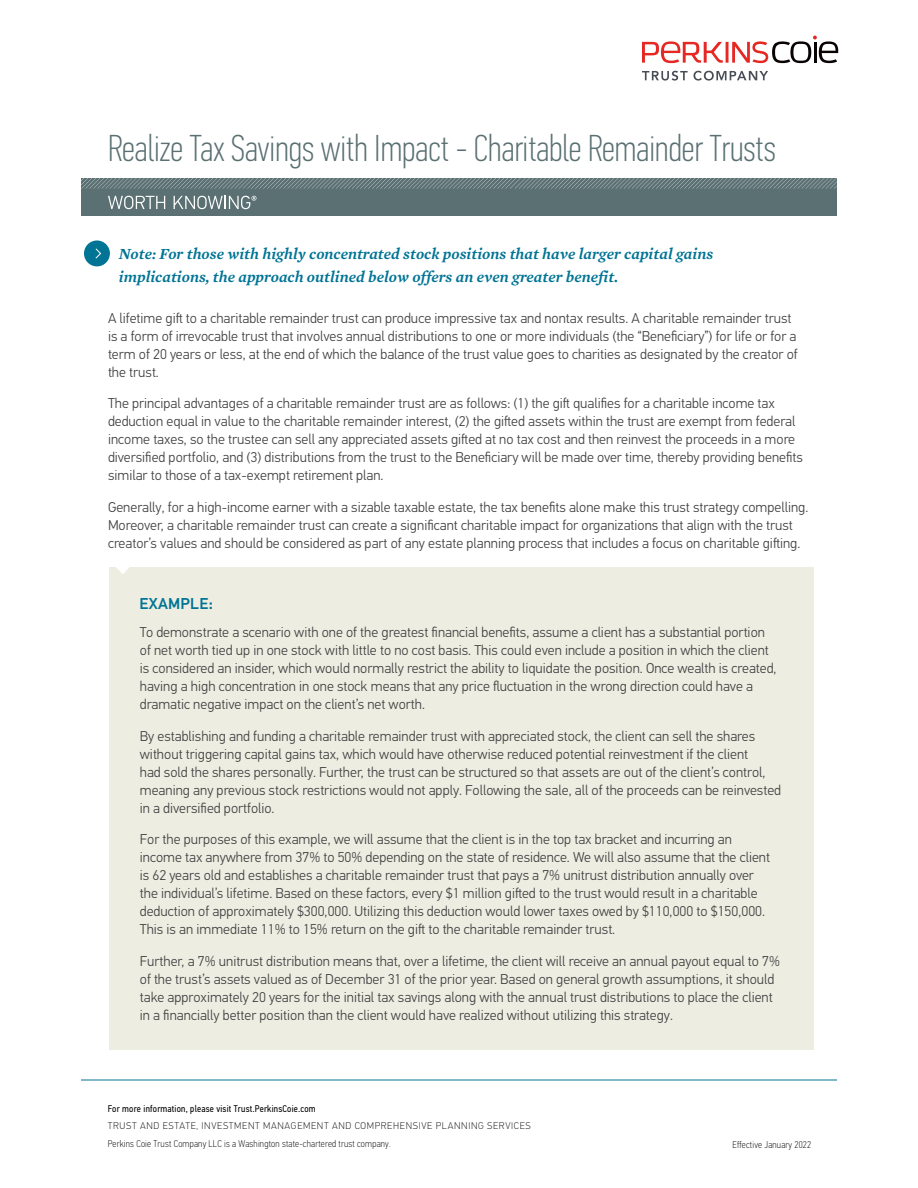
<style>
.page{position:relative;width:918px;height:1188px;background:#fff}
.page>*{position:absolute;margin:0;border:0;box-sizing:border-box;transform-origin:0 0}
.t1{font:100 37.5px "PF Din Text Comp Pro";color:#5a7072}
.t2{font:italic 600 15.75px/22.5px "Mercury Text G1";color:#007495}
.t3{font:500 15.75px "PF Din Text Pro";letter-spacing:.02em;color:#007495}
.t4{font:300 14.25px/18px "PF Din Text Pro";color:#414042}
.t5{font:100 9.75px "PF Din Text Cond Pro";letter-spacing:.02em;color:#000}
.t6{font:100 9.75px "PF Din Text Pro";letter-spacing:.07em;color:#000}
.t7{font:9.75px "PF Din Text Cond Pro";letter-spacing:.02em;color:#000}
</style>
<div class="page">
<svg style="left:642px;top:36px;width:196px;height:27px"></svg>
<svg style="left:642px;top:71px;width:46px;height:10px"></svg>
<svg style="left:694px;top:71px;width:74px;height:10px"></svg>
<hr style="left:81px;top:1080px;width:756px;height:1px;background:#007495">
<div style="left:81px;top:178px;width:756px;height:38px;background:#5a7072"></div>
<svg style="left:108px;top:196px;width:57px;height:13px"></svg>
<svg style="left:174px;top:196px;width:82px;height:13px"></svg>
<svg style="left:81px;top:178px;width:756px;height:11px"></svg>
<div style="left:84px;top:240px;width:26px;height:26px;background:#007495;border-radius:50%"></div>
<svg style="left:95px;top:248px;width:7px;height:11px"></svg>
<div style="left:109px;top:568px;width:705px;height:482px;background:#edeee1"></div>
<svg style="left:117px;top:567px;width:13px;height:7px"></svg>
<h1 class="t1" style="left:108px;top:127px;width:669px">Realize Tax Savings with Impact - Charitable Remainder Trusts</h1>
<p class="t2" style="left:119px;top:242px;width:596px">Note: For those with highly concentrated stock positions that have larger capital gains implications, the approach outlined below offers an even greater benefit.</p>
<p class="t4" style="left:108px;top:309px;width:691px">A lifetime gift to a charitable remainder trust can produce impressive tax and nontax results. A charitable remainder trust is a form of irrevocable trust that involves annual distributions to one or more individuals (the “Beneficiary”) for life or for a term of 20 years or less, at the end of which the balance of the trust value goes to charities as designated by the creator of the trust.</p>
<p class="t4" style="left:108px;top:395px;width:696px">The principal advantages of a charitable remainder trust are as follows: (1) the gift qualifies for a charitable income tax deduction equal in value to the charitable remainder interest, (2) the gifted assets within the trust are exempt from federal income taxes, so the trustee can sell any appreciated assets gifted at no tax cost and then reinvest the proceeds in a more diversified portfolio, and (3) distributions from the trust to the Beneficiary will be made over time, thereby providing benefits similar to those of a tax-exempt retirement plan.</p>
<p class="t4" style="left:108px;top:498px;width:702px">Generally, for a high-income earner with a sizable taxable estate, the tax benefits alone make this trust strategy compelling.<br>Moreover, a charitable remainder trust can create a significant charitable impact for organizations that align with the trust creator’s values and should be considered as part of any estate planning process that includes a focus on charitable gifting.</p>
<p class="t3" style="left:139px;top:594px;width:75px">EXAMPLE:</p>
<p class="t4" style="left:140px;top:624px;width:638px">To demonstrate a scenario with one of the greatest financial benefits, assume a client has a substantial portion of net worth tied up in one stock with little to no cost basis. This could even include a position in which the client is considered an insider, which would normally restrict the ability to liquidate the position. Once wealth is created, having a high concentration in one stock means that any price fluctuation in the wrong direction could have a dramatic negative impact on the client’s net worth.</p>
<p class="t4" style="left:140px;top:727px;width:643px">By establishing and funding a charitable remainder trust with appreciated stock, the client can sell the shares without triggering capital gains tax, which would have otherwise reduced potential reinvestment if the client<br>had sold the shares personally. Further, the trust can be structured so that assets are out of the client’s control, meaning any previous stock restrictions would not apply. Following the sale, all of the proceeds can be reinvested in a diversified portfolio.</p>
<p class="t4" style="left:140px;top:831px;width:632px">For the purposes of this example, we will assume that the client is in the top tax bracket and incurring an income tax anywhere from 37% to 50% depending on the state of residence. We will also assume that the client is 62 years old and establishes a charitable remainder trust that pays a 7% unitrust distribution annually over the individual’s lifetime. Based on these factors, every $1 million gifted to the trust would result in a charitable deduction of approximately $300,000. Utilizing this deduction would lower taxes owed by $110,000 to $150,000.<br>This is an immediate 11% to 15% return on the gift to the charitable remainder trust.</p>
<p class="t4" style="left:140px;top:952px;width:642px">Further, a 7% unitrust distribution means that, over a lifetime, the client will receive an annual payout equal to 7% of the trust’s assets valued as of December 31 of the prior year. Based on general growth assumptions, it should take approximately 20 years for the initial tax savings along with the annual trust distributions to place the client in a financially better position than the client would have realized without utilizing this strategy.</p>
<p class="t7" style="left:108px;top:1102px;width:209px">For more information, please visit Trust.PerkinsCoie.com</p>
<p class="t6" style="left:108px;top:1121px;width:424px">TRUST AND ESTATE, INVESTMENT MANAGEMENT AND COMPREHENSIVE PLANNING SERVICES</p>
<p class="t5" style="left:108px;top:1139px;width:284px">Perkins Coie Trust Company LLC is a Washington state-chartered trust company.</p>
<p class="t5" style="left:733px;top:1139px;width:80px">Effective January 2022</p>
</div>
